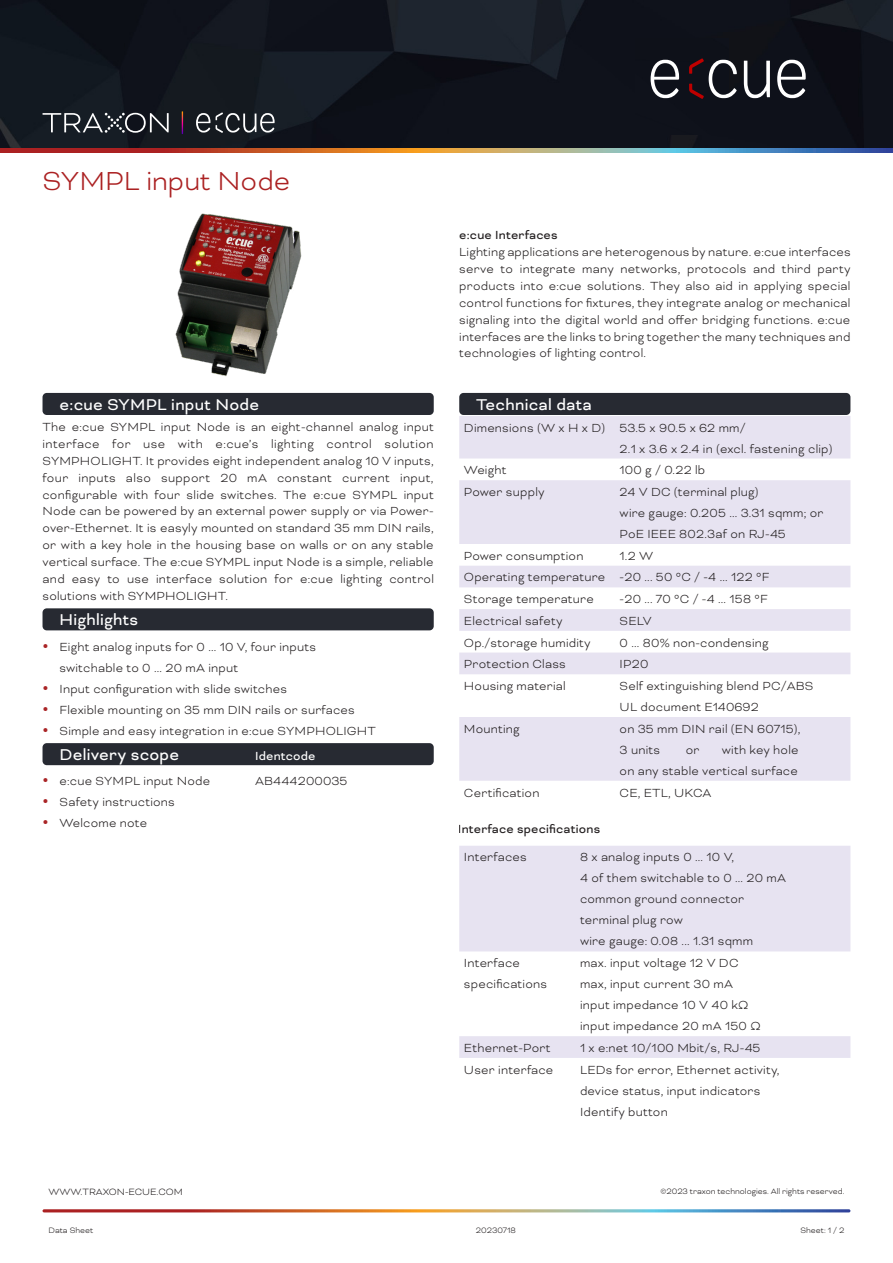
<style>
.page{position:relative;width:893px;height:1263px;background:#fff}
.page>*{position:absolute;margin:0;border:0;box-sizing:border-box;transform-origin:0 0}
.t1{font:300 30px "Bicyclette";color:#ab2122}
.Headline_Black_no_num_Spec{font:18px "Bicyclette";letter-spacing:.015em;color:#fff}
.Text__Introductions_Black_justified{font:300 13.5px/16.8px "Bicyclette";letter-spacing:.015em;color:#231f20}
.t2{font:13.5px/28.5px "Bicyclette";letter-spacing:.015em;color:#231f20}
.Headline_Black_no_num_Spec-2{font:13.5px "Bicyclette";letter-spacing:.015em;color:#fff}
.t3{font:300 10.5px "Bicyclette";color:#231f20}
.t4{font:300 9px "Bicyclette";color:#231f20}
.s1{font-weight:300}
</style>
<div class="page">
<div style="left:43px;top:393px;width:391px;height:22px;background:#272a32;border-radius:4px"></div>
<div style="left:43px;top:608px;width:391px;height:22px;background:#272a32;border-radius:4px"></div>
<div style="left:43px;top:743px;width:391px;height:22px;background:#272a32;border-radius:4px"></div>
<div style="left:459px;top:393px;width:391px;height:22px;background:#272a32;border-radius:4px"></div>
<svg style="left:459px;top:416px;width:391px;height:365px;fill:#e7e3f1"></svg>
<svg style="left:459px;top:846px;width:391px;height:212px;fill:#e7e3f1"></svg>
<img style="left:175px;top:213px;width:127px;height:163px">
<svg style="left:43px;top:1209px;width:807px;height:3px;background:#a88273"></svg>
<img style="left:0;top:0;width:893px;height:149px">
<div style="left:635px;top:39px;width:93px;height:95px;background:#0e111a"></div>
<svg style="left:651px;top:60px;width:28px;height:38px"></svg>
<svg style="left:777px;top:60px;width:29px;height:38px"></svg>
<svg style="left:744px;top:61px;width:26px;height:37px"></svg>
<svg style="left:689px;top:59px;width:48px;height:40px;background:#41353c"></svg>
<svg style="left:43px;top:113px;width:126px;height:20px;background:#454a50"></svg>
<svg style="left:182px;top:111px;width:1px;height:23px"></svg>
<svg style="left:196px;top:113px;width:14px;height:20px"></svg>
<svg style="left:216px;top:112px;width:59px;height:21px"></svg>
<svg style="left:0;top:149px;width:893px;height:3px;background:#9f7564"></svg>
<h1 class="t1" style="left:43px;top:164px;width:249px">SYMPL input Node</h1>
<p class="Headline_Black_no_num_Spec" style="left:60px;top:394px;width:201px">e:cue SYMPL input Node</p>
<p class="Text__Introductions_Black_justified" style="left:43px;top:418px;width:393px;text-align:justify">The e:cue SYMPL input Node is an eight-channel analog input interface for use with e:cue’s lighting control solution SYMPHOLIGHT. It provides eight independent analog 10 V inputs, four inputs also support 20 mA constant current input, configurable with four slide switches. The e:cue SYMPL input Node can be powered by an external power supply or via Power&shy;over-Ethernet. It is easyly mounted on standard 35 mm DIN rails, or with a key hole in the housing base on walls or on any stable vertical surface. The e:cue SYMPL input Node is a simple, reliable and easy to use interface solution for e:cue lighting control solutions with SYMPHOLIGHT.</p>
<p class="Headline_Black_no_num_Spec" style="left:60px;top:609px;width:80px">Highlights</p>
<p class="Text__Introductions_Black_justified" style="left:60px;top:636px;width:258px;line-height:21px">Eight analog inputs for 0 ... 10 V, four inputs switchable to 0 ... 20 mA input</p>
<p class="Text__Introductions_Black_justified" style="left:60px;top:680px;width:229px">Input configuration with slide switches</p>
<p class="Text__Introductions_Black_justified" style="left:60px;top:701px;width:297px">Flexible mounting on 35 mm DIN rails or surfaces</p>
<p class="Text__Introductions_Black_justified" style="left:60px;top:722px;width:318px">Simple and easy integration in e:cue SYMPHOLIGHT</p>
<p class="Headline_Black_no_num_Spec" style="left:60px;top:744px;width:121px">Delivery scope</p>
<p class="Headline_Black_no_num_Spec-2" style="left:255px;top:748px;width:62px">Identcode</p>
<p class="Text__Introductions_Black_justified" style="left:60px;top:773px;width:152px">e:cue SYMPL input Node</p>
<p class="Text__Introductions_Black_justified" style="left:255px;top:773px;width:94px">AB444200035</p>
<p class="Text__Introductions_Black_justified" style="left:60px;top:794px;width:117px">Safety instructions</p>
<p class="Text__Introductions_Black_justified" style="left:60px;top:815px;width:89px">Welcome note</p>
<p class="t2" style="left:459px;top:221px;width:100px">e:cue Interfaces</p>
<p class="Text__Introductions_Black_justified" style="left:459px;top:244px;width:393px;text-align:justify">Lighting applications are heterogenous by nature. e:cue interfaces serve to integrate many networks, protocols and third party products into e:cue solutions. They also aid in applying special control functions for fixtures, they integrate analog or mechanical signaling into the digital world and offer bridging functions. e:cue interfaces are the links to bring together the many techniques and technologies of lighting control.</p>
<p class="Headline_Black_no_num_Spec" style="left:476px;top:394px;width:117px">Technical data</p>
<p class="Text__Introductions_Black_justified" style="left:464px;top:419px;width:283px">Dimensions (W x H x D) 53.5 x 90.5 x 62 mm/</p>
<p class="Text__Introductions_Black_justified" style="left:620px;top:440px;width:214px">2.1 x 3.6 x 2.4 in (excl. fastening clip)</p>
<p class="Text__Introductions_Black_justified" style="left:464px;top:462px;width:44px">Weight</p>
<p class="Text__Introductions_Black_justified" style="left:620px;top:462px;width:87px">100 g / 0.22 lb</p>
<p class="Text__Introductions_Black_justified" style="left:464px;top:483px;width:82px">Power supply</p>
<p class="Text__Introductions_Black_justified" style="left:620px;top:481px;width:205px;line-height:21px">24 V DC (terminal plug)<br>wire gauge: 0.205 ... 3.31 sqmm; or<br>PoE IEEE 802.3af on RJ-45</p>
<p class="Text__Introductions_Black_justified" style="left:464px;top:547px;width:121px">Power consumption</p>
<p class="Text__Introductions_Black_justified" style="left:464px;top:545px;width:307px;line-height:21.8px;text-indent:156px">1.2 W<br>Operating temperature -20 ... 50 °C / -4 ... 122 °F<br>Storage temperature</p>
<p class="Text__Introductions_Black_justified" style="left:620px;top:591px;width:150px">-20 ... 70 °C / -4 ... 158 °F</p>
<p class="Text__Introductions_Black_justified" style="left:464px;top:612px;width:100px">Electrical safety</p>
<p class="Text__Introductions_Black_justified" style="left:620px;top:612px;width:33px">SELV</p>
<p class="Text__Introductions_Black_justified" style="left:464px;top:634px;width:128px">Op./storage humidity</p>
<p class="Text__Introductions_Black_justified" style="left:620px;top:634px;width:151px">0 ... 80% non-condensing</p>
<p class="Text__Introductions_Black_justified" style="left:464px;top:656px;width:103px">Protection Class</p>
<p class="Text__Introductions_Black_justified" style="left:620px;top:656px;width:30px">IP20</p>
<p class="Text__Introductions_Black_justified" style="left:464px;top:677px;width:103px">Housing material</p>
<p class="Text__Introductions_Black_justified" style="left:620px;top:675px;width:195px;line-height:21px">Self extinguishing blend PC/ABS<br>UL document E140692</p>
<p class="Text__Introductions_Black_justified" style="left:464px;top:720px;width:57px">Mounting</p>
<p class="Text__Introductions_Black_justified" style="left:620px;top:718px;width:182px;line-height:21px">on 35 mm DIN rail (EN 60715),<br>3 units</p>
<p class="Text__Introductions_Black_justified" style="left:620px;top:739px;width:180px;line-height:21px;text-align:right">with key hole<br>on any stable vertical surface</p>
<p class="Text__Introductions_Black_justified" style="left:686px;top:741px;width:15px">or</p>
<p class="Text__Introductions_Black_justified" style="left:464px;top:784px;width:77px">Certification</p>
<p class="Text__Introductions_Black_justified" style="left:620px;top:784px;width:93px">CE, ETL, UKCA</p>
<p class="t2" style="left:464px;top:815px;width:138px;text-indent:-6px">Interface specifications<br><span class="s1">Interfaces</span></p>
<p class="Text__Introductions_Black_justified" style="left:580px;top:847px;width:208px;line-height:21px">8 x analog inputs 0 ... 10 V,<br>4 of them switchable to 0 ... 20 mA common ground connector terminal plug row<br>wire gauge: 0.08 ... 1.31 sqmm</p>
<p class="Text__Introductions_Black_justified" style="left:464px;top:952px;width:85px;line-height:21px">Interface specifications</p>
<p class="Text__Introductions_Black_justified" style="left:580px;top:952px;width:182px;line-height:21px">max. input voltage 12 V DC max, input current 30 mA input impedance 10 V 40 kΩ input impedance 20 mA 150 Ω</p>
<p class="Text__Introductions_Black_justified" style="left:464px;top:1039px;width:88px">Ethernet-Port</p>
<p class="Text__Introductions_Black_justified" style="left:580px;top:1039px;width:182px">1 x e:net 10/100 Mbit/s, RJ-45</p>
<p class="Text__Introductions_Black_justified" style="left:464px;top:1061px;width:91px">User interface</p>
<p class="Text__Introductions_Black_justified" style="left:580px;top:1059px;width:201px;line-height:21px">LEDs for error, Ethernet activity, device status, input indicators<br>Identify button</p>
<p class="t3" style="left:49px;top:1186px;width:136px">WWW.TRAXON-ECUE.COM</p>
<p class="t4" style="left:660px;top:1186px;width:186px">©2023 traxon technologies. All rights reserved.</p>
<p class="t4" style="left:49px;top:1225px;width:46px">Data Sheet</p>
<p class="t4" style="left:476px;top:1225px;width:42px">20230718</p>
<p class="t4" style="left:800px;top:1225px;width:46px">Sheet: 1 / 2</p>
</div>
